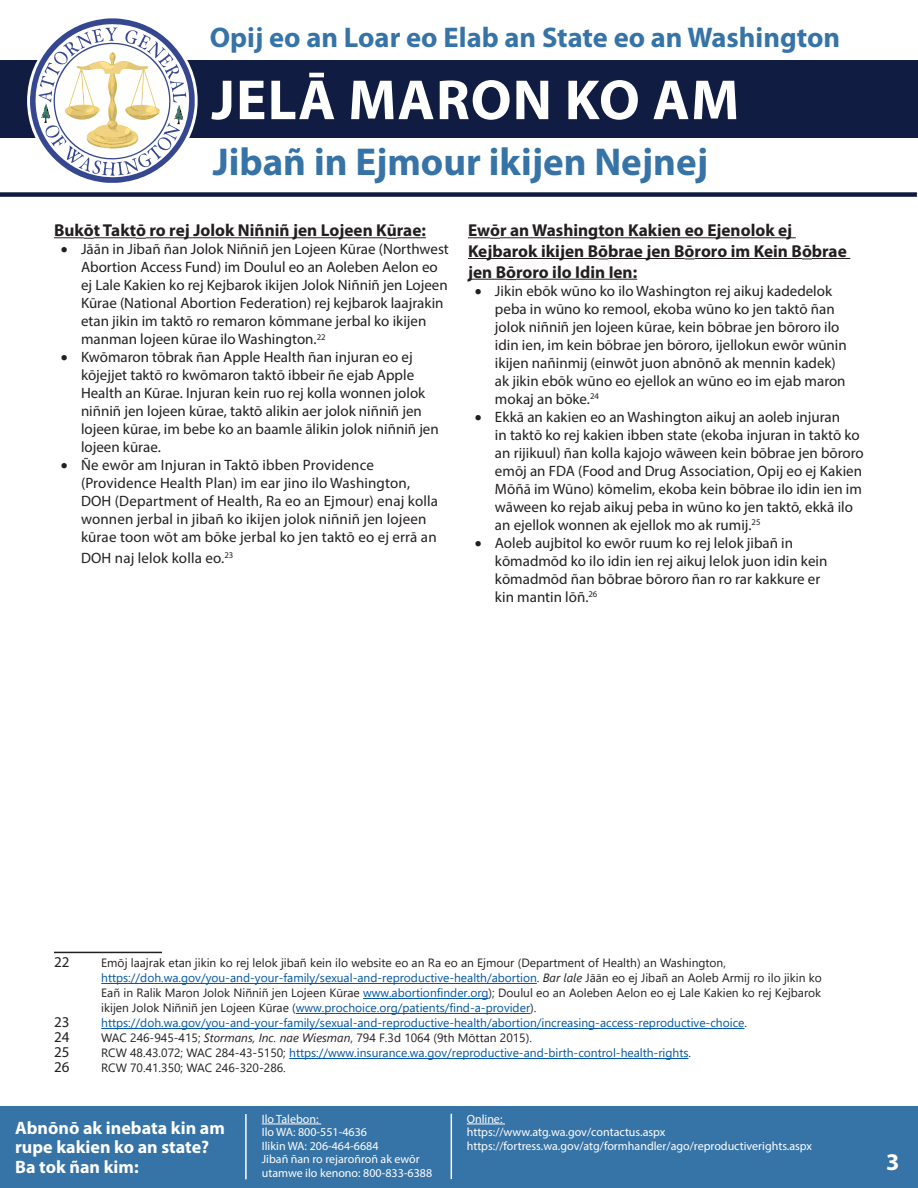
<style>
.page{position:relative;width:918px;height:1188px;background:#fff}
.page>*{position:absolute;margin:0;border:0;box-sizing:border-box;transform-origin:0 0}
.t1{font:700 57px "Myriad Pro";letter-spacing:.02em;color:#fff}
.t2{font:700 39px "Myriad Pro";color:#3673a6}
.t3{font:700 28.5px "Myriad Pro";color:#3673a6}
.t4{font:700 24px "Myriad Pro";color:#fff}
.Footnote_text{font:700 18px/19.5px "Myriad Pro";color:#fff}
.t5{font:17.25px/20.7px "Myriad Variable Concept";color:#231f20}
.Footnote_text-2{font:15px/18px "Myriad Pro";color:#231f20}
.Footnote_text-3{font:12px/15px "Segoe UI";color:#231f20}
.Footnote_text-4{font:12px "Segoe UI";color:#0155a5}
.Footnote_text-5{font:12px/13.5px "Myriad Pro";color:#fff}
.s1{font-family:"Myriad Pro";font-weight:700}
.s2{color:#0155a5}
.s3{font-style:italic}
.s4{color:#231f20}
</style>
<div class="page">
<div style="left:0;top:61px;width:918px;height:77px;background:#111c42"></div>
<svg style="left:30px;top:18px;width:165px;height:165px"></svg>
<div style="left:0;top:192px;width:917px;height:5px;background:#101a42"></div>
<hr style="left:54px;top:237px;width:30px;height:1px;background:#231f20">
<hr style="left:94px;top:237px;width:42px;height:1px;background:#231f20">
<hr style="left:146px;top:237px;width:241px;height:1px;background:#231f20">
<svg style="left:387px;top:237px;width:39px;height:2px"></svg>
<hr style="left:54px;top:952px;width:108px;height:1px;background:#231f20">
<hr style="left:101px;top:983px;width:436px;height:1px;background:#0155a5">
<hr style="left:363px;top:998px;width:126px;height:1px;background:#0155a5">
<hr style="left:296px;top:1013px;width:234px;height:1px;background:#0155a5">
<hr style="left:101px;top:1028px;width:643px;height:1px;background:#0155a5">
<hr style="left:289px;top:1058px;width:399px;height:1px;background:#0155a5">
<svg style="left:468px;top:237px;width:32px;height:2px"></svg>
<hr style="left:500px;top:237px;width:296px;height:1px;background:#231f20">
<hr style="left:468px;top:258px;width:130px;height:1px;background:#231f20">
<hr style="left:608px;top:258px;width:77px;height:1px;background:#231f20">
<hr style="left:695px;top:258px;width:107px;height:1px;background:#231f20">
<hr style="left:812px;top:258px;width:38px;height:1px;background:#231f20">
<hr style="left:468px;top:279px;width:38px;height:1px;background:#231f20">
<hr style="left:516px;top:279px;width:121px;height:1px;background:#231f20">
<div style="left:0;top:1106px;width:918px;height:82px;background:#3673a6"></div>
<hr style="left:245px;top:1114px;width:2px;height:65px;background:#fff">
<hr style="left:262px;top:1124px;width:59px;height:1px;background:#fff">
<hr style="left:451px;top:1114px;width:1px;height:65px;background:#fff">
<hr style="left:467px;top:1124px;width:38px;height:1px;background:#fff">
<h3 class="t3" style="left:210px;top:18px;width:632px">Opij eo an Loar eo Elab an State eo an Washington</h3>
<h1 class="t1" style="left:211px;top:63px;width:529px">JELĀ MARON KO AM</h1>
<h2 class="t2" style="left:213px;top:137px;width:497px">Jibañ in Ejmour ikijen Nejnej</h2>
<h3 class="t5" style="left:54px;top:220px;width:373px">Buk<span class="s1">ō</span>t Takt<span class="s1">ō</span> ro rej Jolok Niñniñ jen Lojeen K<span class="s1">ū</span>rae:</h3>
<p class="Footnote_text-2" style="left:81px;top:240px;width:369px;text-indent:-20px">• Jāān in Jibañ ñan Jolok Niñniñ jen Lojeen Kūrae (Northwest Abortion Access Fund) im Doulul eo an Aoleben Aelon eo ej Lale Kakien ko rej Kejbarok ikijen Jolok Niñniñ jen Lojeen Kūrae (National Abortion Federation) rej kejbarok laajrakin etan jikin im taktō ro remaron kōmmane jerbal ko ikijen manman lojeen kūrae ilo Washington.<sup>22</sup></p>
<p class="Footnote_text-2" style="left:81px;top:348px;width:359px;text-indent:-20px">• Kwōmaron tōbrak ñan Apple Health ñan injuran eo ej kōjejjet taktō ro kwōmaron taktō ibbeir ñe ejab Apple Health an Kūrae. Injuran kein ruo rej kolla wonnen jolok niñniñ jen lojeen kūrae, taktō alikin aer jolok niñniñ jen lojeen kūrae, im bebe ko an baamle ālikin jolok niñniñ jen lojeen kūrae.</p>
<p class="Footnote_text-2" style="left:81px;top:456px;width:359px;text-indent:-20px">• Ñe ewōr am Injuran in Taktō ibben Providence (Providence Health Plan) im ear jino ilo Washington, DOH (Department of Health, Ra eo an Ejmour) enaj kolla wonnen jerbal in jibañ ko ikijen jolok niñniñ jen lojeen kūrae toon wōt am bōke jerbal ko jen taktō eo ej errā an</p>
<p class="Footnote_text-2" style="left:81px;top:549px;width:154px">DOH naj lelok kolla eo.<sup>23</sup></p>
<h3 class="t5" style="left:468px;top:220px;width:380px">Ew<span class="s1">ō</span>r an Washington Kakien eo Ejenolok ej<br>Kejbarok ikijen B<span class="s1">ō</span>brae jen B<span class="s1">ō</span>roro im Kein B<span class="s1">ō</span>brae jen B<span class="s1">ō</span>roro ilo Idin Ien:</h3>
<p class="Footnote_text-2" style="left:495px;top:282px;width:353px;text-indent:-20px">• Jikin ebōk wūno ko ilo Washington rej aikuj kadedelok peba in wūno ko remool, ekoba wūno ko jen taktō ñan jolok niñniñ jen lojeen kūrae, kein bōbrae jen bōroro ilo idin ien, im kein bōbrae jen bōroro, ijellokun ewōr wūnin ikijen nañinmij (einwōt juon abnōnō ak mennin kadek) ak jikin ebōk wūno eo ejellok an wūno eo im ejab maron mokaj an bōke.<sup>24</sup></p>
<p class="Footnote_text-2" style="left:495px;top:408px;width:370px;text-indent:-20px">• Ekkā an kakien eo an Washington aikuj an aoleb injuran<br>in taktō ko rej kakien ibben state (ekoba injuran in taktō ko an rijikuul) ñan kolla kajojo wāween kein bōbrae jen bōroro emōj an FDA (Food and Drug Association, Opij eo ej Kakien Mōñā im Wūno) kōmelim, ekoba kein bōbrae ilo idin ien im wāween ko rejab aikuj peba in wūno ko jen taktō, ekkā ilo an ejellok wonnen ak ejellok mo ak rumij.<sup>25</sup></p>
<p class="Footnote_text-2" style="left:495px;top:534px;width:334px;text-indent:-20px">• Aoleb aujbitol ko ewōr ruum ko rej lelok jibañ in kōmadmōd ko ilo idin ien rej aikuj lelok juon idin kein kōmadmōd ñan bōbrae bōroro ñan ro rar kakkure er kin mantin lōñ.<sup>26</sup></p>
<p class="Footnote_text-2" style="left:54px;top:953px;width:17px">22</p>
<p class="Footnote_text-3" style="left:101px;top:955px;width:722px">Emōj laajrak etan jikin ko rej lelok jibañ kein ilo website eo an Ra eo an Ejmour (Department of Health) an Washington, <span class="s2">https://doh.wa.gov/you-and-your-family/sexual-and-reproductive-health/abortion</span>. <span class="s3">Bar lale</span> Jāān eo ej Jibañ an Aoleb Armij ro ilo jikin ko Eañ in Ralik Maron Jolok Niñniñ jen Lojeen Kūrae <span class="s2">www.abortionfinder.org</span>); Doulul eo an Aoleben Aelon eo ej Lale Kakien ko rej Kejbarok ikijen Jolok Niñniñ jen Lojeen Kūrae (<span class="s2">www.prochoice.org/patients/find-a-provider</span>).</p>
<p class="Footnote_text-2" style="left:54px;top:1013px;width:17px">23</p>
<p class="Footnote_text-4" style="left:101px;top:1012px;width:647px">https://doh.wa.gov/you-and-your-family/sexual-and-reproductive-health/abortion/increasing-access-reproductive-choice<span class="s4">.</span></p>
<p class="Footnote_text-2" style="left:54px;top:1028px;width:17px">24</p>
<p class="Footnote_text-3" style="left:101px;top:1030px;width:432px">WAC 246-945-415; <span class="s3">Stormans, Inc. nae Wiesman</span>, 794 F.3d 1064 (9th Mōttan 2015).</p>
<p class="Footnote_text-2" style="left:54px;top:1043px;width:17px">25</p>
<p class="Footnote_text-4" style="left:101px;top:1042px;width:591px"><span class="s4">RCW 48.43.072; WAC 284-43-5150;</span> https://www.insurance.wa.gov/reproductive-and-birth-control-health-rights<span class="s4">.</span></p>
<p class="Footnote_text-2" style="left:54px;top:1058px;width:17px">26</p>
<p class="Footnote_text-3" style="left:101px;top:1060px;width:186px">RCW 70.41.350; WAC 246-320-286.</p>
<p class="Footnote_text" style="left:15px;top:1117px;width:211px">Abnōnō ak inebata kin am rupe kakien ko an state?<br>Ba tok ñan kim:</p>
<p class="Footnote_text-5" style="left:262px;top:1112px;width:172px">Ilo Talebon:<br>Ilo WA: 800-551-4636<br>Ilikin WA: 206-464-6684<br>Jibañ ñan ro rejaroñroñ ak ewōr utamwe ilo kenono: 800-833-6388</p>
<p class="Footnote_text-5" style="left:467px;top:1112px;width:347px">Online:<br>https://www.atg.wa.gov/contactus.aspx https://fortress.wa.gov/atg/formhandler/ago/reproductiverights.aspx</p>
<p class="t4" style="left:886px;top:1147px;width:15px">3</p>
</div>
